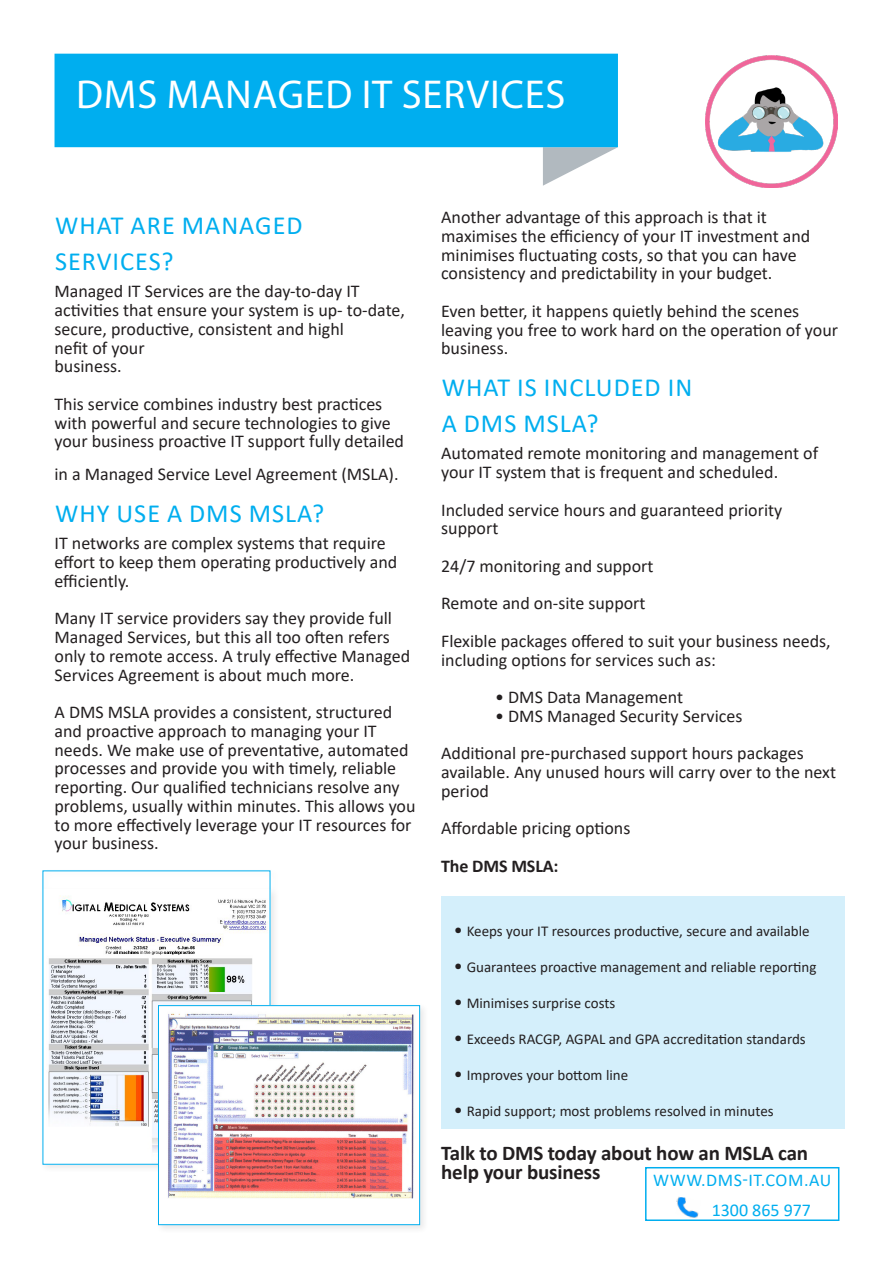
<style>
.page{position:relative;width:893px;height:1263px;background:#fff}
.page>*{position:absolute;margin:0;border:0;box-sizing:border-box;transform-origin:0 0}
._125__-3_0__3{font:40.5px "Myriad Pro";letter-spacing:.02em;color:#fff}
.Heading_Cyan{font:26.25px "Calibri";letter-spacing:.04em;color:#00aeef}
.t1{font:700 21px/18.8px "Calibri";letter-spacing:-.01em;color:#231f20}
.t2{font:18px/18.8px "Calibri";color:#231f20}
.t3{font:18px "Calibri";letter-spacing:.025em;color:#00aeef}
.t4{font:700 18px "Calibri";letter-spacing:-.01em;color:#231f20}
.t5{font:18px "Calibri";color:#00aeef}
.t6{font:15px "Calibri";color:#231f20}
.s1{font-size:18px}
</style>
<div class="page">
<div style="left:39px;top:867px;width:240px;height:306px;background:#231f20;opacity:.1"></div>
<img style="left:45px;top:889px;width:223px;height:274px">
<img style="left:706px;top:55px;width:132px;height:132px">
<div style="left:441px;top:897px;width:404px;height:232px;background:#d4effb"></div>
<svg style="left:543px;top:147px;width:75px;height:39px"></svg>
<div style="left:55px;top:54px;width:563px;height:93px;background:#00aeef"></div>
<svg style="left:645px;top:1167px;width:195px;height:54px"></svg>
<div style="left:155px;top:1002px;width:274px;height:232px;background:#231f20;opacity:.1"></div>
<div style="left:158px;top:1005px;width:262px;height:220px;background:#fff"></div>
<img style="left:168px;top:1013px;width:246px;height:186px">
<div style="left:158px;top:1005px;width:262px;height:220px;border:1px solid #00aeef"></div>
<p class="_125__-3_0__3" style="left:76px;top:69px;width:491px">DMS MANAGED IT SERVICES</p>
<p class="Heading_Cyan" style="left:55px;top:207px;width:249px">WHAT ARE MANAGED</p>
<p class="Heading_Cyan" style="left:55px;top:243px;width:120px">SERVICES?</p>
<p class="t2" style="left:55px;top:281px;width:352px">Managed IT Services are the day-to-day IT activities that ensure your system is up- to-date,</p>
<p class="t2" style="left:55px;top:319px;width:291px">secure, productive, consistent and highl nefit of your</p>
<p class="t2" style="left:55px;top:356px;width:69px">business.</p>
<p class="t2" style="left:55px;top:394px;width:351px">This service combines industry best practices with powerful and secure technologies to give your business proactive IT support fully detailed</p>
<p class="t2" style="left:55px;top:464px;width:345px">in a Managed Service Level Agreement (MSLA).</p>
<p class="Heading_Cyan" style="left:55px;top:495px;width:271px">WHY USE A DMS MSLA?</p>
<p class="t2" style="left:55px;top:533px;width:344px">IT networks are complex systems that require effort to keep them operating productively and efficiently.</p>
<p class="t2" style="left:55px;top:608px;width:357px">Many IT service providers say they provide full Managed Services, but this all too often refers only to remote access. A truly effective Managed Services Agreement is about much more.</p>
<p class="t2" style="left:55px;top:702px;width:362px">A DMS MSLA provides a consistent, structured and proactive approach to managing your IT needs. We make use of preventative, automated processes and provide you with timely, reliable reporting. Our qualified technicians resolve any problems, usually within minutes. This allows you to more effectively leverage your IT resources for your business.</p>
<p class="t2" style="left:441px;top:207px;width:371px">Another advantage of this approach is that it maximises the efficiency of your IT investment and minimises fluctuating costs, so that you can have consistency and predictability in your budget.</p>
<p class="t2" style="left:441px;top:301px;width:398px">Even better, it happens quietly behind the scenes leaving you free to work hard on the operation of your business.</p>
<p class="Heading_Cyan" style="left:442px;top:369px;width:252px">WHAT IS INCLUDED IN</p>
<p class="Heading_Cyan" style="left:442px;top:405px;width:159px">A DMS MSLA?</p>
<p class="t2" style="left:441px;top:443px;width:378px">Automated remote monitoring and management of your IT system that is frequent and scheduled.</p>
<p class="t2" style="left:441px;top:500px;width:343px">Included service hours and guaranteed priority support</p>
<p class="t2" style="left:441px;top:556px;width:214px">24/7 monitoring and support</p>
<p class="t2" style="left:441px;top:593px;width:206px">Remote and on-site support</p>
<p class="t2" style="left:441px;top:631px;width:391px">Flexible packages offered to suit your business needs, including options for services such as:</p>
<p class="t2" style="left:495px;top:687px;width:189px">• DMS Data Management</p>
<p class="t2" style="left:495px;top:706px;width:249px">• DMS Managed Security Services</p>
<p class="t2" style="left:441px;top:743px;width:396px">Additional pre-purchased support hours packages available. Any unused hours will carry over to the next period</p>
<p class="t2" style="left:441px;top:818px;width:191px">Affordable pricing options</p>
<p class="t4" style="left:441px;top:853px;width:119px">The DMS MSLA:</p>
<p class="t6" style="left:454px;top:921px;width:357px"><span class="s1">•</span> Keeps your IT resources productive, secure and available</p>
<p class="t6" style="left:454px;top:957px;width:364px"><span class="s1">•</span> Guarantees proactive management and reliable reporting</p>
<p class="t6" style="left:454px;top:993px;width:163px"><span class="s1">•</span> Minimises surprise costs</p>
<p class="t6" style="left:454px;top:1029px;width:353px"><span class="s1">•</span> Exceeds RACGP, AGPAL and GPA accreditation standards</p>
<p class="t6" style="left:454px;top:1065px;width:176px"><span class="s1">•</span> Improves your bottom line</p>
<p class="t6" style="left:454px;top:1101px;width:321px"><span class="s1">•</span> Rapid support; most problems resolved in minutes</p>
<p class="t1" style="left:441px;top:1144px;width:369px">Talk to DMS today about how an MSLA can help your business</p>
<p class="t3" style="left:653px;top:1167px;width:180px">WWW.DMS-IT.COM.AU</p>
<p class="t5" style="left:712px;top:1197px;width:101px">1300 865 977</p>
</div>
